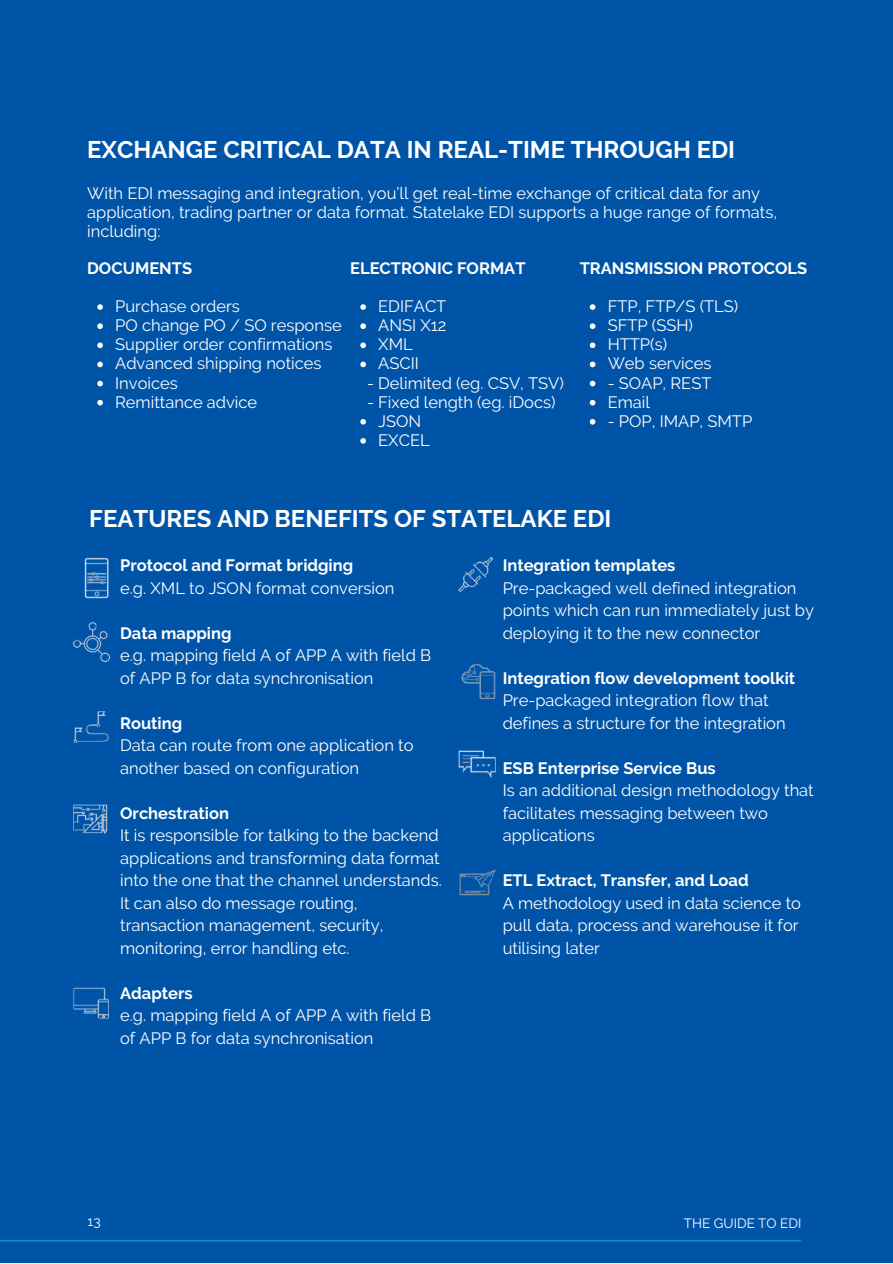
<style>
.page{position:relative;width:893px;height:1264px;background:#fff}
.page>*{position:absolute;margin:0;border:0;box-sizing:border-box;transform-origin:0 0}
.t1{font:700 24px "Raleway";color:#fff}
.t2{font:16.5px/19px "Raleway";color:#fff}
.t3{font:700 16.5px "Raleway";color:#fff}
.t4{font:13.5px "Raleway";color:#fff}
</style>
<div class="page">
<div style="left:0;top:0;width:892px;height:1262px;background:#0054a8"></div>
<hr style="left:0;top:1240px;width:800px;height:1px;background:#00abd9">
<svg style="left:360px;top:304px;width:6px;height:6px"></svg>
<svg style="left:360px;top:323px;width:6px;height:6px"></svg>
<svg style="left:360px;top:342px;width:6px;height:6px"></svg>
<svg style="left:360px;top:361px;width:6px;height:6px"></svg>
<svg style="left:360px;top:419px;width:6px;height:5px"></svg>
<svg style="left:360px;top:438px;width:6px;height:6px"></svg>
<img style="left:73px;top:622px;width:37px;height:40px">
<img style="left:73px;top:804px;width:35px;height:29px">
<img style="left:73px;top:987px;width:35px;height:31px">
<img style="left:458px;top:750px;width:37px;height:28px">
<img style="left:458px;top:557px;width:36px;height:35px">
<img style="left:459px;top:869px;width:37px;height:27px">
<img style="left:73px;top:711px;width:36px;height:32px">
<img style="left:84px;top:557px;width:26px;height:42px">
<svg style="left:97px;top:304px;width:6px;height:6px"></svg>
<svg style="left:97px;top:323px;width:6px;height:6px"></svg>
<svg style="left:97px;top:342px;width:6px;height:6px"></svg>
<svg style="left:97px;top:361px;width:6px;height:6px"></svg>
<svg style="left:97px;top:381px;width:6px;height:5px"></svg>
<svg style="left:97px;top:400px;width:6px;height:5px"></svg>
<svg style="left:589px;top:304px;width:6px;height:6px"></svg>
<svg style="left:589px;top:323px;width:6px;height:6px"></svg>
<svg style="left:589px;top:342px;width:6px;height:6px"></svg>
<svg style="left:589px;top:361px;width:6px;height:6px"></svg>
<svg style="left:589px;top:381px;width:6px;height:5px"></svg>
<svg style="left:589px;top:400px;width:6px;height:5px"></svg>
<svg style="left:589px;top:419px;width:6px;height:5px"></svg>
<img style="left:461px;top:664px;width:34px;height:35px">
<h1 class="t1" style="left:87px;top:136px;width:649px">EXCHANGE CRITICAL DATA IN REAL-TIME THROUGH EDI</h1>
<p class="t2" style="left:87px;top:184px;width:691px">With EDI messaging and integration, you’ll get real-time exchange of critical data for any application, trading partner or data format. Statelake EDI supports a huge range of formats, including:</p>
<p class="t3" style="left:87px;top:258px;width:106px">DOCUMENTS</p>
<p class="t3" style="left:350px;top:258px;width:177px">ELECTRONIC FORMAT</p>
<p class="t2" style="left:115px;top:297px;width:228px">Purchase orders<br>PO change PO / SO response<br>Supplier order confirmations<br>Advanced shipping notices<br>Invoices<br>Remittance advice</p>
<p class="t2" style="left:378px;top:297px;width:70px">EDIFACT<br>ANSI X12<br>XML<br>ASCII</p>
<p class="t2" style="left:367px;top:373px;width:198px">- Delimited (eg. CSV, TSV)</p>
<p class="t2" style="left:367px;top:392px;width:190px">- Fixed length (eg. iDocs)</p>
<p class="t2" style="left:378px;top:411px;width:53px">JSON<br>EXCEL</p>
<p class="t3" style="left:579px;top:258px;width:229px">TRANSMISSION PROTOCOLS</p>
<p class="t2" style="left:607px;top:297px;width:132px">FTP, FTP/S (TLS)<br>SFTP (SSH)<br>HTTP(s)<br>Web services</p>
<p class="t2" style="left:607px;top:373px;width:105px">- SOAP, REST<br>Email</p>
<p class="t2" style="left:607px;top:411px;width:146px">- POP, IMAP, SMTP</p>
<h1 class="t1" style="left:89px;top:504px;width:523px">FEATURES AND BENEFITS OF STATELAKE EDI</h1>
<p class="t3" style="left:120px;top:556px;width:234px">Protocol and Format bridging</p>
<p class="t2" style="left:120px;top:578px;width:276px">e.g. XML to JSON format conversion</p>
<p class="t3" style="left:120px;top:623px;width:113px">Data mapping</p>
<p class="t2" style="left:120px;top:644px;width:312px;line-height:22.5px">e.g. mapping field A of APP A with field B of APP B for data synchronisation</p>
<p class="t3" style="left:120px;top:713px;width:64px">Routing</p>
<p class="t2" style="left:120px;top:734px;width:295px;line-height:22.5px">Data can route from one application to another based on configuration</p>
<p class="t3" style="left:120px;top:803px;width:110px">Orchestration</p>
<p class="t2" style="left:120px;top:824px;width:323px;line-height:22.5px">It is responsible for talking to the backend applications and transforming data format into the one that the channel understands.<br>It can also do message routing, transaction management, security, monitoring, error handling etc.</p>
<p class="t3" style="left:120px;top:983px;width:74px">Adapters</p>
<p class="t2" style="left:120px;top:1004px;width:312px;line-height:22.5px">e.g. mapping field A of APP A with field B of APP B for data synchronisation</p>
<p class="t3" style="left:502px;top:556px;width:174px">Integration templates</p>
<p class="t2" style="left:502px;top:577px;width:313px;line-height:22.5px">Pre-packaged well defined integration points which can run immediately just by deploying it to the new connector</p>
<p class="t3" style="left:502px;top:668px;width:294px">Integration flow development toolkit</p>
<p class="t2" style="left:502px;top:689px;width:284px;line-height:22.5px">Pre-packaged integration flow that defines a structure for the integration</p>
<p class="t3" style="left:502px;top:758px;width:214px">ESB Enterprise Service Bus</p>
<p class="t2" style="left:502px;top:779px;width:312px;line-height:22.5px">Is an additional design methodology that facilitates messaging between two applications</p>
<p class="t3" style="left:502px;top:870px;width:247px">ETL Extract, Transfer, and Load</p>
<p class="t2" style="left:502px;top:891px;width:300px;line-height:22.5px">A methodology used in data science to pull data, process and warehouse it for utilising later</p>
<p class="t4" style="left:88px;top:1212px;width:14px">13</p>
<p class="t4" style="left:684px;top:1215px;width:119px">THE GUIDE TO EDI</p>
</div>
